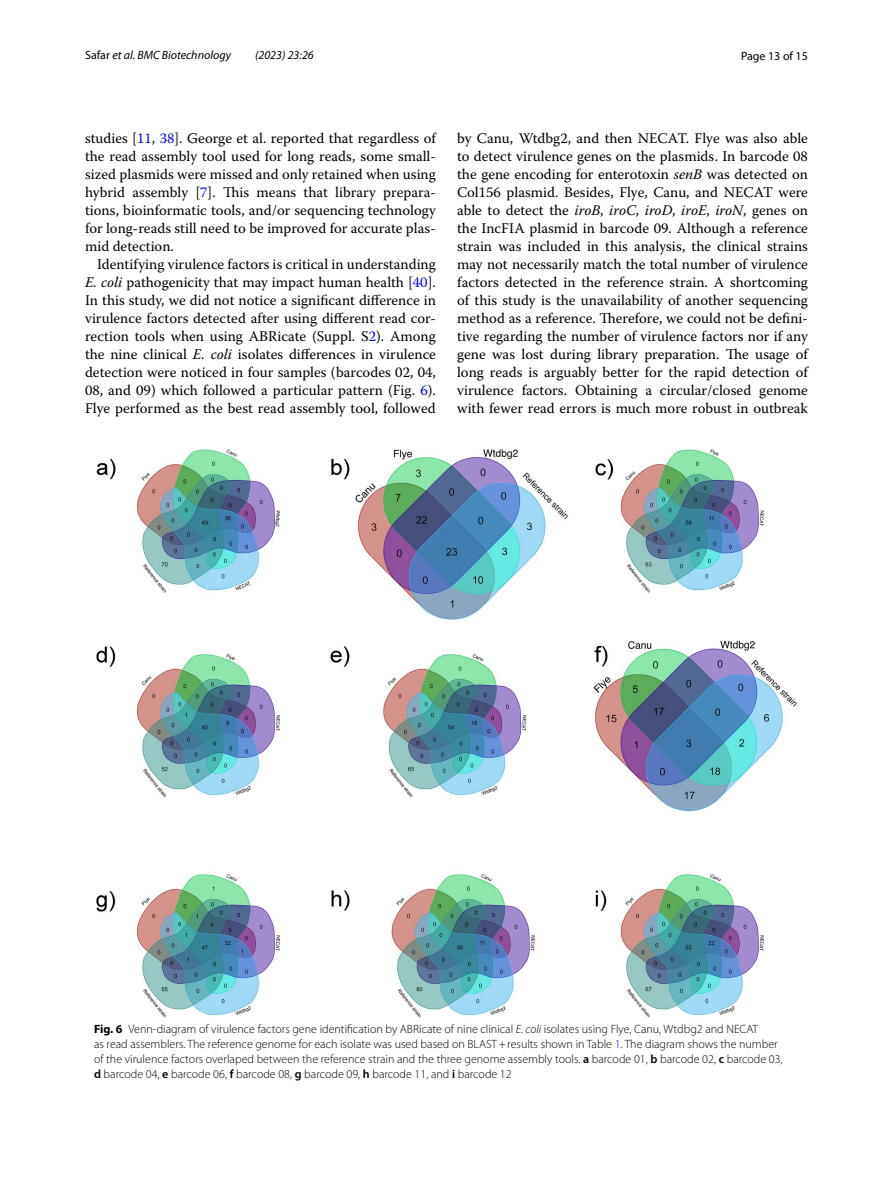
<style>
.page{position:relative;width:893px;height:1187px;background:#fff}
.page>*{position:absolute;margin:0;border:0;box-sizing:border-box;transform-origin:0 0}
.t1{font:14.7px/18px "Warnock Pro";color:#000;text-align:justify}
.t2{font:300 12px/15px "Myriad Pro";color:#000}
.t3{font:italic 12px "Myriad Pro";color:#000}
.t4{font:12px "Myriad Pro";color:#000}
.s1{font-style:normal}
.s2{color:#00f}
.s3{font-style:italic}
.s4{font-weight:700}
.s5{font-weight:600}
</style>
<div class="page">
<img style="left:96px;top:449px;width:701px;height:568px">
<p class="t3" style="left:85px;top:48px;width:147px"><span class="s1">Safar</span> et al. BMC Biotechnology</p>
<p class="t3" style="left:255px;top:48px;width:60px">(2023) 23:26</p>
<p class="t4" style="left:741px;top:48px;width:68px">Page 13 of 15</p>
<p class="t1" style="left:85px;top:128px;width:352px">studies [<span class="s2">11</span>, <span class="s2">38</span>]. George et al. reported that regardless of the read assembly tool used for long reads, some small&shy;sized plasmids were missed and only retained when using hybrid assembly [<span class="s2">7</span>]. This means that library prepara&shy;tions, bioinformatic tools, and/or sequencing technology for long-reads still need to be improved for accurate plas&shy;mid detection.</p>
<p class="t1" style="left:85px;top:254px;width:352px;text-indent:12px">Identifying virulence factors is critical in understanding <span class="s3">E. coli</span> pathogenicity that may impact human health [<span class="s2">40</span>].<br>In this study, we did not notice a significant difference in virulence factors detected after using different read cor&shy;rection tools when using ABRicate (Suppl. S<span class="s2">2</span>). Among the nine clinical <span class="s3">E. coli</span> isolates differences in virulence detection were noticed in four samples (barcodes 02, 04, 08, and 09) which followed a particular pattern (Fig. <span class="s2">6</span>).<br>Flye performed as the best read assembly tool, followed</p>
<p class="t1" style="left:457px;top:128px;width:352px">by Canu, Wtdbg2, and then NECAT. Flye was also able to detect virulence genes on the plasmids. In barcode 08 the gene encoding for enterotoxin <span class="s3">senB</span> was detected on Col156 plasmid. Besides, Flye, Canu, and NECAT were able to detect the <span class="s3">iroB</span>, <span class="s3">iroC</span>, <span class="s3">iroD</span>, <span class="s3">iroE</span>, <span class="s3">iroN</span>, genes on the IncFIA plasmid in barcode 09. Although a reference strain was included in this analysis, the clinical strains may not necessarily match the total number of virulence factors detected in the reference strain. A shortcoming of this study is the unavailability of another sequencing method as a reference. Therefore, we could not be defini&shy;tive regarding the number of virulence factors nor if any gene was lost during library preparation. The usage of long reads is arguably better for the rapid detection of virulence factors. Obtaining a circular/closed genome with fewer read errors is much more robust in outbreak</p>
<p class="t2" style="left:94px;top:1021px;width:690px"><span class="s4">Fig. 6</span> Venn-diagram of virulence factors gene identification by ABRicate of nine clinical <span class="s3">E. coli</span> isolates using Flye, Canu, Wtdbg2 and NECAT<br>as read assemblers. The reference genome for each isolate was used based on BLAST+results shown in Table <span class="s2">1</span>. The diagram shows the number of the virulence factors overlaped between the reference strain and the three genome assembly tools. <span class="s5">a</span> barcode 01, <span class="s5">b</span> barcode 02, <span class="s5">c</span> barcode 03, <span class="s5">d</span> barcode 04, <span class="s5">e</span> barcode 06, <span class="s5">f</span> barcode 08, <span class="s5">g</span> barcode 09, <span class="s5">h</span> barcode 11, and <span class="s5">i</span> barcode 12</p>
</div>
